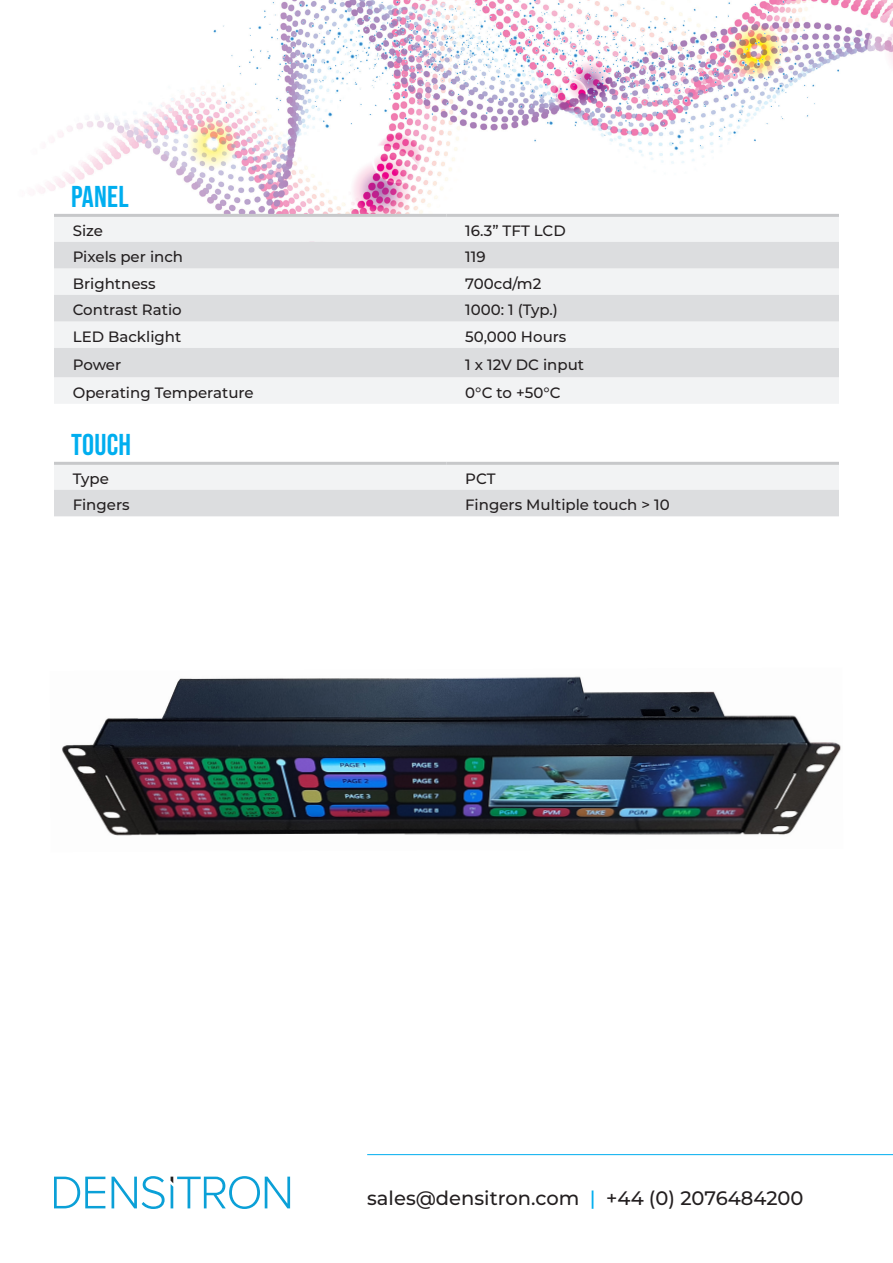
<style>
.page{position:relative;width:893px;height:1263px;background:#fff}
.page>*{position:absolute;margin:0;border:0;box-sizing:border-box;transform-origin:0 0}
.t1{font:30px "Bebas Neue";letter-spacing:.01em;color:#00aeef}
.t2{font:500 19.5px "Montserrat";color:#231f20}
.t3{font:500 15px "Montserrat";color:#231f20}
.s1{color:#00aeef}
</style>
<div class="page">
<img style="left:38px;top:0;width:855px;height:214px">
<hr style="left:367px;top:1154px;width:526px;height:1px;background:#00aeef">
<svg style="left:54px;top:1176px;width:51px;height:32px"></svg>
<svg style="left:112px;top:1176px;width:53px;height:33px"></svg>
<svg style="left:171px;top:1176px;width:119px;height:33px"></svg>
<div style="left:54px;top:217px;width:785px;height:25px;background:#f2f3f4"></div>
<svg style="left:54px;top:242px;width:785px;height:274px"></svg>
<hr style="left:54px;top:214px;width:392px;height:3px;background:#c7c8ca">
<hr style="left:446px;top:214px;width:393px;height:3px;background:#c7c8ca">
<hr style="left:54px;top:462px;width:392px;height:3px;background:#c7c8ca">
<hr style="left:446px;top:462px;width:393px;height:3px;background:#c7c8ca">
<img style="left:62px;top:676px;width:779px;height:160px">
<p class="t1" style="left:71px;top:179px;width:59px">PANEL</p>
<p class="t3" style="left:73px;top:220px;width:32px">Size</p>
<p class="t3" style="left:465px;top:220px;width:102px">16.3” TFT LCD</p>
<p class="t3" style="left:73px;top:247px;width:112px">Pixels per inch</p>
<p class="t3" style="left:465px;top:247px;width:22px">119</p>
<p class="t3" style="left:73px;top:273px;width:84px">Brightness</p>
<p class="t3" style="left:465px;top:273px;width:78px">700cd/m2</p>
<p class="t3" style="left:73px;top:300px;width:110px">Contrast Ratio</p>
<p class="t3" style="left:465px;top:300px;width:94px">1000: 1 (Typ.)</p>
<p class="t3" style="left:73px;top:326px;width:110px">LED Backlight</p>
<p class="t3" style="left:465px;top:326px;width:103px">50,000 Hours</p>
<p class="t3" style="left:73px;top:354px;width:50px">Power</p>
<p class="t3" style="left:465px;top:354px;width:120px">1 x 12V DC input</p>
<p class="t3" style="left:73px;top:382px;width:182px">Operating Temperature</p>
<p class="t3" style="left:465px;top:382px;width:97px">0°C to +50°C</p>
<p class="t1" style="left:71px;top:427px;width:62px">TOUCH</p>
<p class="t3" style="left:73px;top:468px;width:38px">Type</p>
<p class="t3" style="left:465px;top:468px;width:32px">PCT</p>
<p class="t3" style="left:73px;top:494px;width:58px">Fingers</p>
<p class="t3" style="left:465px;top:494px;width:206px">Fingers Multiple touch &gt; 10</p>
<h2 class="t2" style="left:367px;top:1184px;width:438px">sales@densitron.com <span class="s1">|</span> +44 (0) 2076484200</h2>
</div>
